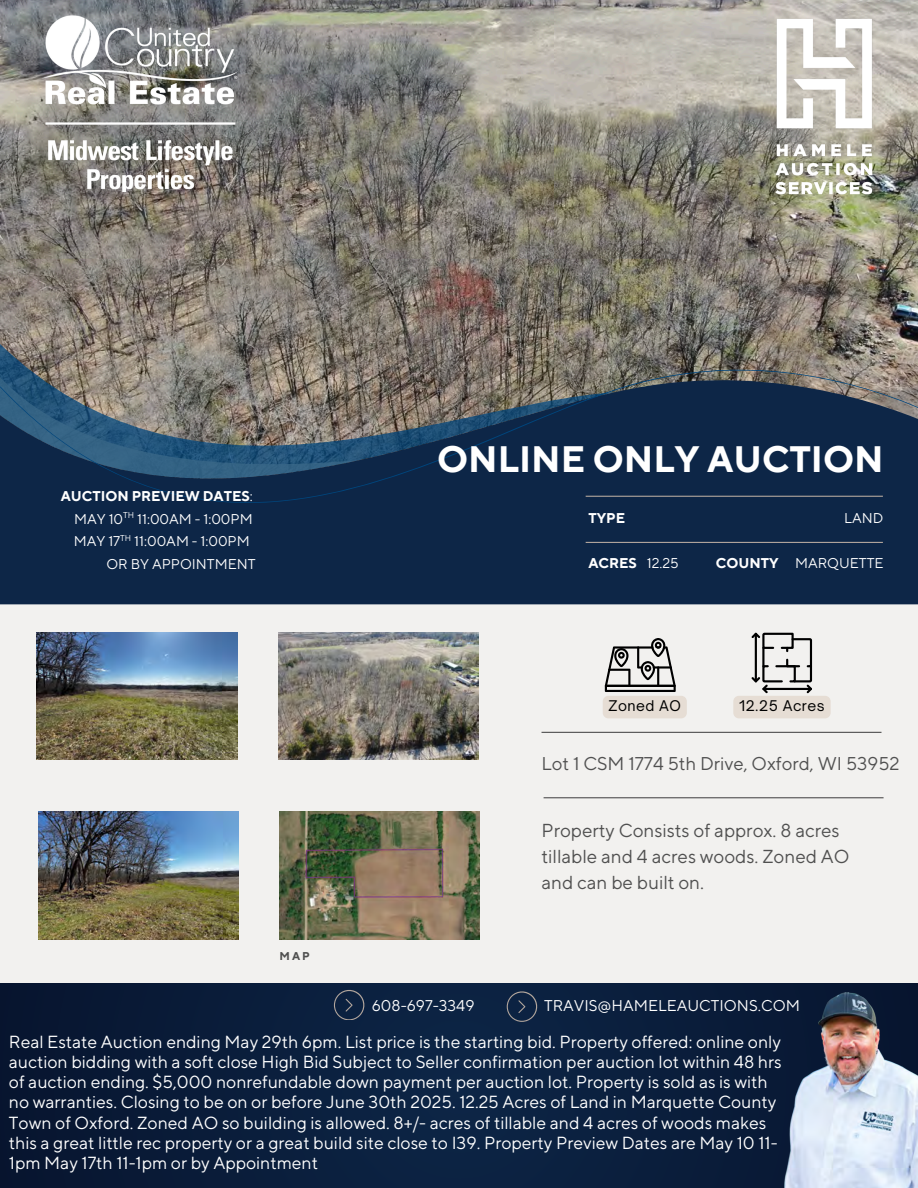
<style>
.page{position:relative;width:918px;height:1188px;background:#f2f1ef}
.page>*{position:absolute;margin:0;border:0;box-sizing:border-box;transform-origin:0 0}
.t1{font:700 36.6px "TT Norms Pro";color:#fff}
.t2{font:18.75px/25.8px "TT Norms Pro";color:#505050}
.t3{font:18.45px "TT Norms Pro";color:#505050}
.t4{font:17.4px/20.2px "TT Norms Pro";color:#fff}
.t5{font:15.45px "TT Norms Pro";color:#fff}
.t6{font:14.1px/22.5px "TT Norms Pro";color:#fff;text-align:justify}
.t7{font:14.1px "Open Sauce One";letter-spacing:.035em;color:#000}
.t8{font:700 14.1px "TT Norms Pro";color:#fff}
.t9{font:700 11.25px "TT Norms Pro";color:#505050}
.t10{font:8.4px "TT Norms Pro";color:#fff}
.s1{font-weight:700}
</style>
<div class="page">
<img style="left:0;top:0;width:918px;height:360px">
<svg style="left:0;top:344px;width:616px;height:16px"></svg>
<svg style="left:0;top:360px;width:918px;height:244px;fill:#0d2647"></svg>
<svg style="left:0;top:368px;width:918px;height:135px;fill:#0d2647"></svg>
<div style="left:0;top:984px;width:918px;height:204px;background:linear-gradient(to bottom,#0a1e3c,#0a1e3c)"></div>
<img style="left:40px;top:11px;width:198px;height:181px">
<svg style="left:334px;top:990px;width:30px;height:30px"></svg>
<svg style="left:507px;top:991px;width:30px;height:30px"></svg>
<img style="left:37px;top:633px;width:200px;height:127px">
<img style="left:38px;top:812px;width:200px;height:127px">
<img style="left:278px;top:633px;width:201px;height:127px">
<img style="left:279px;top:812px;width:201px;height:127px">
<hr style="left:586px;top:542px;width:297px;height:1px;background:#b2a69d">
<hr style="left:586px;top:496px;width:297px;height:1px;background:#b2a69d">
<hr style="left:542px;top:732px;width:340px;height:1px;background:#505050">
<hr style="left:544px;top:797px;width:340px;height:1px;background:#505050">
<img style="left:649px;top:984px;width:269px;height:204px">
<img style="left:740px;top:0;width:169px;height:231px">
<svg style="left:733px;top:633px;width:98px;height:85px"></svg>
<svg style="left:603px;top:638px;width:84px;height:80px"></svg>
<p class="t6" style="left:74px;top:486px;width:180px;text-indent:-13px"><span class="s1">AUCTION PREVIEW DATES</span>:<br>MAY 10<sup>TH</sup> 11:00AM - 1:00PM MAY 17 11:00AM - 1:00PM</p>
<p class="t10" style="left:120px;top:533px;width:13px">TH</p>
<p class="t6" style="left:106px;top:553px;width:151px">OR BY APPOINTMENT</p>
<p class="t9" style="left:279px;top:949px;width:32px">MAP</p>
<h4 class="t1" style="left:437px;top:437px;width:448px">ONLINE ONLY AUCTION</h4>
<h3 class="t8" style="left:588px;top:510px;width:38px">TYPE</h3>
<h4 class="t8" style="left:588px;top:554px;width:50px">ACRES</h4>
<p class="t8" style="left:716px;top:554px;width:64px">COUNTY</p>
<h3 class="t6" style="left:844px;top:507px;width:41px">LAND</h3>
<h4 class="t6" style="left:647px;top:552px;width:33px">12.25</h4>
<h3 class="t6" style="left:795px;top:552px;width:90px">MARQUETTE</h3>
<h5 class="t7" style="left:609px;top:697px;width:74px">Zoned AO</h5>
<p class="t7" style="left:739px;top:697px;width:87px">12.25 Acres</p>
<p class="t3" style="left:542px;top:752px;width:360px">Lot 1 CSM 1774 5th Drive, Oxford, WI 53952</p>
<p class="t2" style="left:542px;top:819px;width:309px">Property Consists of approx. 8 acres tillable and 4 acres woods. Zoned AO and can be built on.</p>
<h4 class="t5" style="left:372px;top:997px;width:104px">608-697-3349</h4>
<h1 class="t5" style="left:544px;top:997px;width:257px">TRAVIS@HAMELEAUCTIONS.COM</h1>
<h5 class="t4" style="left:9px;top:1032px;width:774px">Real Estate Auction ending May 29th 6pm. List price is the starting bid. Property offered: online only auction bidding with a soft close High Bid Subject to Seller confirmation per auction lot within 48 hrs of auction ending. $5,000 nonrefundable down payment per auction lot. Property is sold as is with no warranties. Closing to be on or before June 30th 2025. 12.25 Acres of Land in Marquette County Town of Oxford. Zoned AO so building is allowed. 8+/- acres of tillable and 4 acres of woods makes this a great little rec property or a great build site close to I39. Property Preview Dates are May 10 11- 1pm May 17th 11-1pm or by Appointment</h5>
</div>
